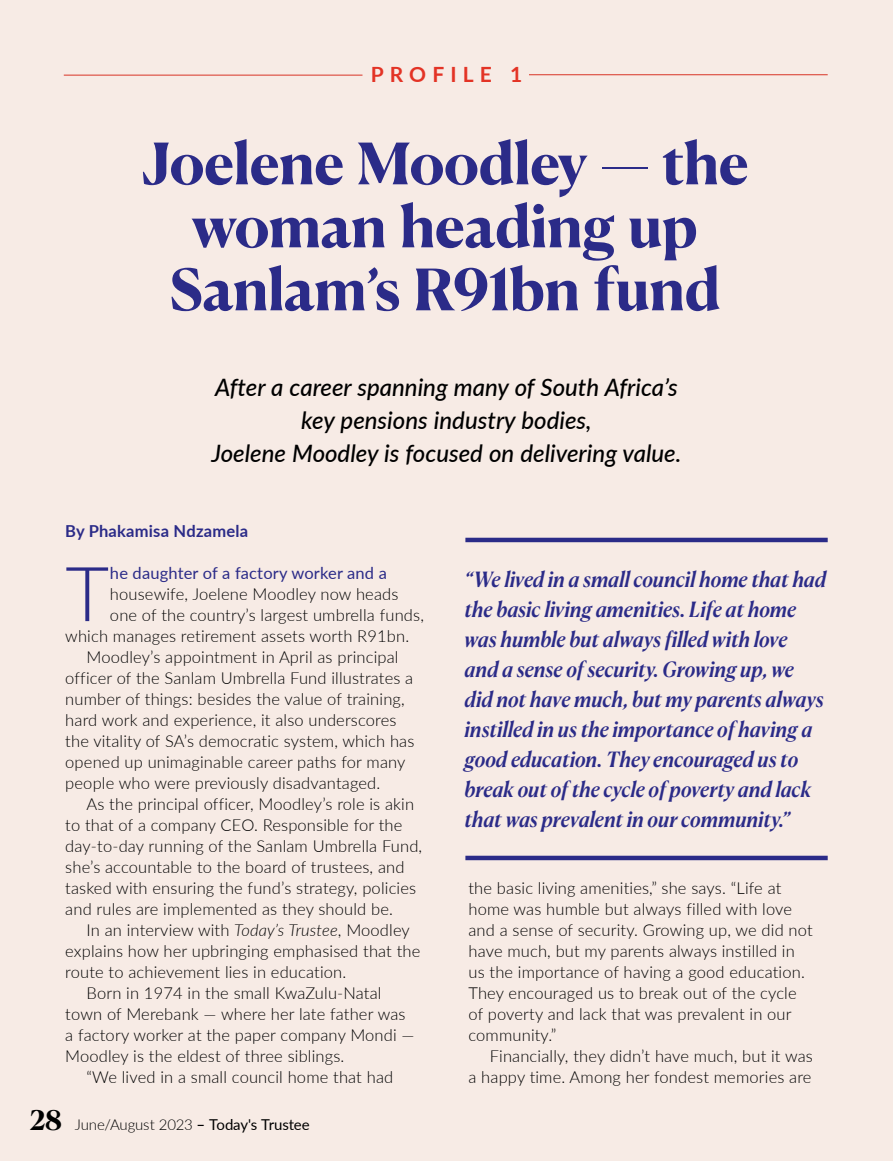
<style>
.page{position:relative;width:893px;height:1161px;background:#f7ebe5}
.page>*{position:absolute;margin:0;border:0;box-sizing:border-box;transform-origin:0 0}
.t1{font:300 75.9px "Lato";color:#2b2b88}
.t2{font:700 57px/63px "Canela Deck";letter-spacing:-.015em;color:#2b2b88;text-align:center}
.t3{font:italic 500 24px/33px "Lato";color:#000;text-align:center}
.t4{font:italic 500 21px/30px "Canela Deck";color:#2b2b88}
.t5{font:700 21px "Lato";letter-spacing:.29em;color:#e33325}
.t6{font:300 16.5px/21px "Lato";letter-spacing:.01em;color:#000}
.t7{font:16.5px "Lato";letter-spacing:.01em;color:#2b2b88}
.t8{font:700 16.5px "Lato";letter-spacing:.015em;color:#2b2b88}
.t9{font:300 15px "Lato";letter-spacing:-.01em;color:#000}
.s1{font-style:italic}
.s2{font-family:"Canela Deck";font-weight:700;font-size:27px}
.s3{font-weight:500}
.s4{font-weight:400}
</style>
<div class="page">
<hr style="left:64px;top:75px;width:298px;height:1px;background:#d83426">
<hr style="left:529px;top:74px;width:299px;height:1px;background:#d83426">
<hr style="left:465px;top:538px;width:363px;height:4px;background:#2b2b88">
<hr style="left:465px;top:856px;width:363px;height:4px;background:#2b2b88">
<p class="t5" style="left:371px;top:59px;width:153px">PROFILE 1</p>
<h2 class="t2" style="left:141px;top:126px;width:609px">Joelene Moodley — the woman heading up<br>Sanlam’s R91bn fund</h2>
<h3 class="t3" style="left:212px;top:369px;width:471px">After a career spanning many of South Africa’s key pensions industry bodies,<br>Joelene Moodley is focused on delivering value.</h3>
<p class="t8" style="left:65px;top:519px;width:184px">By Phakamisa Ndzamela</p>
<h1 class="t1" style="left:65px;top:541px;width:45px">T</h1>
<p class="t7" style="left:110px;top:561px;width:278px">he daughter of a factory worker and a</p>
<p class="t6" style="left:110px;top:583px;width:290px">housewife, Joelene Moodley now heads</p>
<p class="t6" style="left:110px;top:604px;width:316px">one of the country’s largest umbrella funds,</p>
<p class="t6" style="left:65px;top:625px;width:345px">which manages retirement assets worth R91bn.</p>
<p class="t6" style="left:87px;top:646px;width:314px">Moodley’s appointment in April as principal</p>
<p class="t6" style="left:65px;top:667px;width:349px">officer of the Sanlam Umbrella Fund illustrates a</p>
<p class="t6" style="left:65px;top:688px;width:341px">number of things: besides the value of training,</p>
<p class="t6" style="left:65px;top:709px;width:333px">hard work and experience, it also underscores</p>
<p class="t6" style="left:65px;top:730px;width:351px">the vitality of SA’s democratic system, which has</p>
<p class="t6" style="left:65px;top:751px;width:342px">opened up unimaginable career paths for many</p>
<p class="t6" style="left:65px;top:772px;width:317px">people who were previously disadvantaged.</p>
<p class="t6" style="left:87px;top:793px;width:329px">As the principal officer, Moodley’s role is akin</p>
<p class="t6" style="left:65px;top:814px;width:339px">to that of a company CEO. Responsible for the</p>
<p class="t6" style="left:65px;top:835px;width:358px">day-to-day running of the Sanlam Umbrella Fund,</p>
<p class="t6" style="left:65px;top:856px;width:341px">she’s accountable to the board of trustees, and</p>
<p class="t6" style="left:65px;top:877px;width:352px">tasked with ensuring the fund’s strategy, policies</p>
<p class="t6" style="left:65px;top:898px;width:329px">and rules are implemented as they should be.</p>
<p class="t6" style="left:87px;top:919px;width:325px">In an interview with <span class="s1">Today’s Trustee</span>, Moodley</p>
<p class="t6" style="left:65px;top:940px;width:357px">explains how her upbringing emphasised that the</p>
<p class="t6" style="left:65px;top:961px;width:282px">route to achievement lies in education.</p>
<p class="t6" style="left:87px;top:982px;width:296px">Born in 1974 in the small KwaZulu-Natal</p>
<p class="t6" style="left:65px;top:1003px;width:342px">town of Merebank — where her late father was</p>
<p class="t6" style="left:65px;top:1024px;width:351px">a factory worker at the paper company Mondi —</p>
<p class="t6" style="left:65px;top:1045px;width:281px">Moodley is the eldest of three siblings.</p>
<p class="t6" style="left:87px;top:1066px;width:308px">“We lived in a small council home that had</p>
<p class="t9" style="left:30px;top:1114px;width:281px"><span class="s2">28</span> June/August 2023 <span class="s3">–</span> <span class="s4">Today's Trustee</span></p>
<p class="t4" style="left:465px;top:562px;width:363px">“We lived in a small council home that had the basic living amenities. Life at home was humble but always filled with love and a sense of security. Growing up, we did not have much, but my parents always instilled in us the importance of having a good education. They encouraged us to break out of the cycle of poverty and lack that was prevalent in our community.”</p>
<p class="t6" style="left:468px;top:877px;width:346px">the basic living amenities,” she says. “Life at home was humble but always filled with love and a sense of security. Growing up, we did not have much, but my parents always instilled in us the importance of having a good education.<br>They encouraged us to break out of the cycle of poverty and lack that was prevalent in our community.”</p>
<p class="t6" style="left:468px;top:1045px;width:346px;text-align:right">Financially, they didn’t have much, but it was<br>a happy time. Among her fondest memories are</p>
</div>
